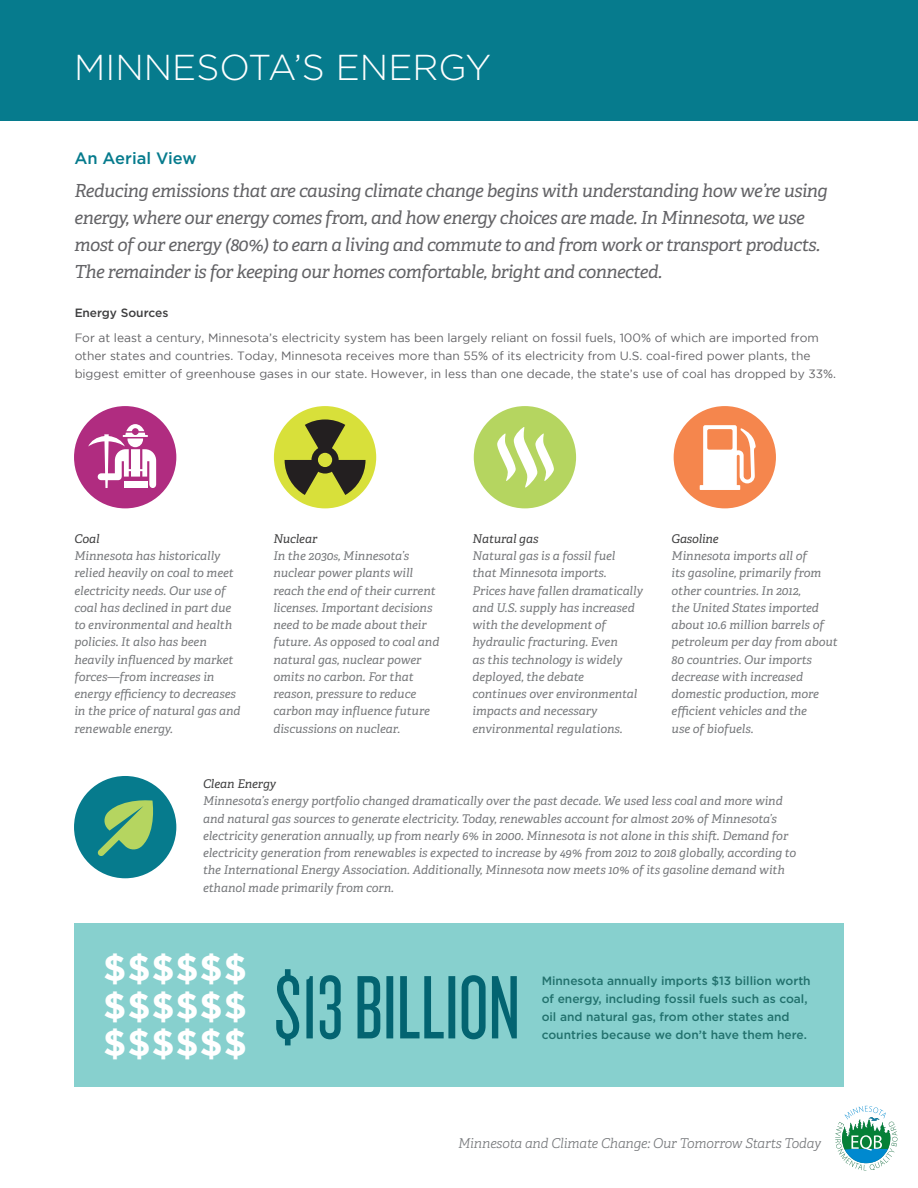
<style>
.page{position:relative;width:918px;height:1188px;background:#fff}
.page>*{position:absolute;margin:0;border:0;box-sizing:border-box;transform-origin:0 0}
.t1{font:700 36px "Gotham";color:#fff}
.t2{font:300 36px "Gotham";color:#fff}
.t3{font:italic 18px/27px "Adelle";letter-spacing:-.025em;color:#636366}
.t4{font:500 16.5px "Gotham";color:#067b8d}
.t5{font:italic 300 13.5px "Adelle";letter-spacing:-.01em;color:#76787b}
.t6{font:italic 12px/17.2px "Adelle";color:#76787b}
.t7{font:12px/18px "Gotham";color:#636366}
.t8{font:500 12px/18px "Gotham";color:#22716d}
.t9{font:italic 12px "Adelle";color:#3e3e3f}
.t10{font:500 12px "Gotham";color:#3e3e3f}
.s1{color:#3e3e3f}
.s2{font-size:10.5px}
</style>
<div class="page">
<div style="left:0;top:0;width:918px;height:121px;background:#067b8d"></div>
<div style="left:74px;top:406px;width:102px;height:102px;background:#b02c80;border-radius:50%"></div>
<div style="left:274px;top:406px;width:102px;height:102px;background:#d8e03a;border-radius:50%"></div>
<div style="left:474px;top:406px;width:102px;height:102px;background:#b5d560;border-radius:50%"></div>
<div style="left:674px;top:406px;width:102px;height:102px;background:#f5864d;border-radius:50%"></div>
<svg style="left:285px;top:419px;width:81px;height:76px"></svg>
<svg style="left:497px;top:427px;width:57px;height:61px"></svg>
<svg style="left:700px;top:425px;width:56px;height:65px"></svg>
<svg style="left:88px;top:424px;width:68px;height:64px"></svg>
<div style="left:124px;top:481px;width:23px;height:7px;background:#fff"></div>
<div style="left:74px;top:776px;width:102px;height:102px;background:#067b8d;border-radius:50%"></div>
<svg style="left:97px;top:800px;width:56px;height:56px"></svg>
<div style="left:74px;top:924px;width:770px;height:163px;background:#87d0ce"></div>
<svg style="left:276px;top:969px;width:241px;height:76px"></svg>
<svg style="left:835px;top:1106px;width:63px;height:64px"></svg>
<p class="t2" style="left:74px;top:48px;width:419px">MINNESOTA’S ENERGY</p>
<p class="t4" style="left:74px;top:148px;width:124px">An Aerial View</p>
<p class="t3" style="left:74px;top:178px;width:755px">Reducing emissions that are causing climate change begins with understanding how we’re using energy, where our energy comes from, and how energy choices are made. In Minnesota, we use most of our energy (80%) to earn a living and commute to and from work or transport products.<br>The remainder is for keeping our homes comfortable, bright and connected.</p>
<p class="t10" style="left:74px;top:306px;width:95px">Energy Sources</p>
<p class="t7" style="left:74px;top:328px;width:763px">For at least a century, Minnesota’s electricity system has been largely reliant on fossil fuels, 100% of which are imported from other states and countries. Today, Minnesota receives more than 55% of its electricity from U.S. coal-fired power plants, the biggest emitter of greenhouse gases in our state. However, in less than one decade, the state’s use of coal has dropped by 33%.</p>
<p class="t9" style="left:74px;top:531px;width:27px">Coal</p>
<p class="t6" style="left:74px;top:548px;width:168px">Minnesota has historically relied heavily on coal to meet electricity needs. Our use of coal has declined in part due to environmental and health policies. It also has been heavily influenced by market forces—from increases in energy efficiency to decreases in the price of natural gas and renewable energy.</p>
<p class="t6" style="left:273px;top:530px;width:168px"><span class="s1">Nuclear<br></span>In the 2030<span class="s2">s</span>, Minnesota’s nuclear power plants will reach the end of their current licenses. Important decisions need to be made about their future. As opposed to coal and natural gas, nuclear power omits no carbon. For that reason, pressure to reduce carbon may influence future discussions on nuclear.</p>
<p class="t9" style="left:472px;top:531px;width:68px">Natural gas</p>
<p class="t6" style="left:472px;top:548px;width:172px">Natural gas is a fossil fuel<br>that Minnesota imports.<br>Prices have fallen dramatically and U.S. supply has increased with the development of hydraulic fracturing. Even<br>as this technology is widely deployed, the debate<br>continues over environmental impacts and necessary environmental regulations.</p>
<p class="t9" style="left:672px;top:531px;width:49px">Gasoline</p>
<p class="t6" style="left:672px;top:548px;width:167px">Minnesota imports all of<br>its gasoline, primarily from other countries. In 2012,<br>the United States imported about 10.6 million barrels of petroleum per day from about<br>80 countries. Our imports decrease with increased domestic production, more efficient vehicles and the<br>use of biofuels.</p>
<p class="t9" style="left:203px;top:776px;width:75px">Clean Energy</p>
<p class="t6" style="left:203px;top:793px;width:595px">Minnesota’s energy portfolio changed dramatically over the past decade. We used less coal and more wind and natural gas sources to generate electricity. Today, renewables account for almost 20% of Minnesota’s electricity generation annually, up from nearly 6% in 2000. Minnesota is not alone in this shift. Demand for electricity generation from renewables is expected to increase by 49% from 2012 to 2018 globally, according to the International Energy Association. Additionally, Minnesota now meets 10% of its gasoline demand with ethanol made primarily from corn.</p>
<p class="t1" style="left:103px;top:948px;width:145px">$$$$$$</p>
<p class="t1" style="left:103px;top:985px;width:145px">$$$$$$</p>
<p class="t1" style="left:103px;top:1023px;width:145px">$$$$$$</p>
<p class="t8" style="left:542px;top:971px;width:271px">Minnesota annually imports $13 billion worth of energy, including fossil fuels such as coal, oil and natural gas, from other states and countries because we don’t have them here.</p>
<p class="t5" style="left:458px;top:1135px;width:365px">Minnesota and Climate Change: Our Tomorrow Starts Today</p>
</div>
